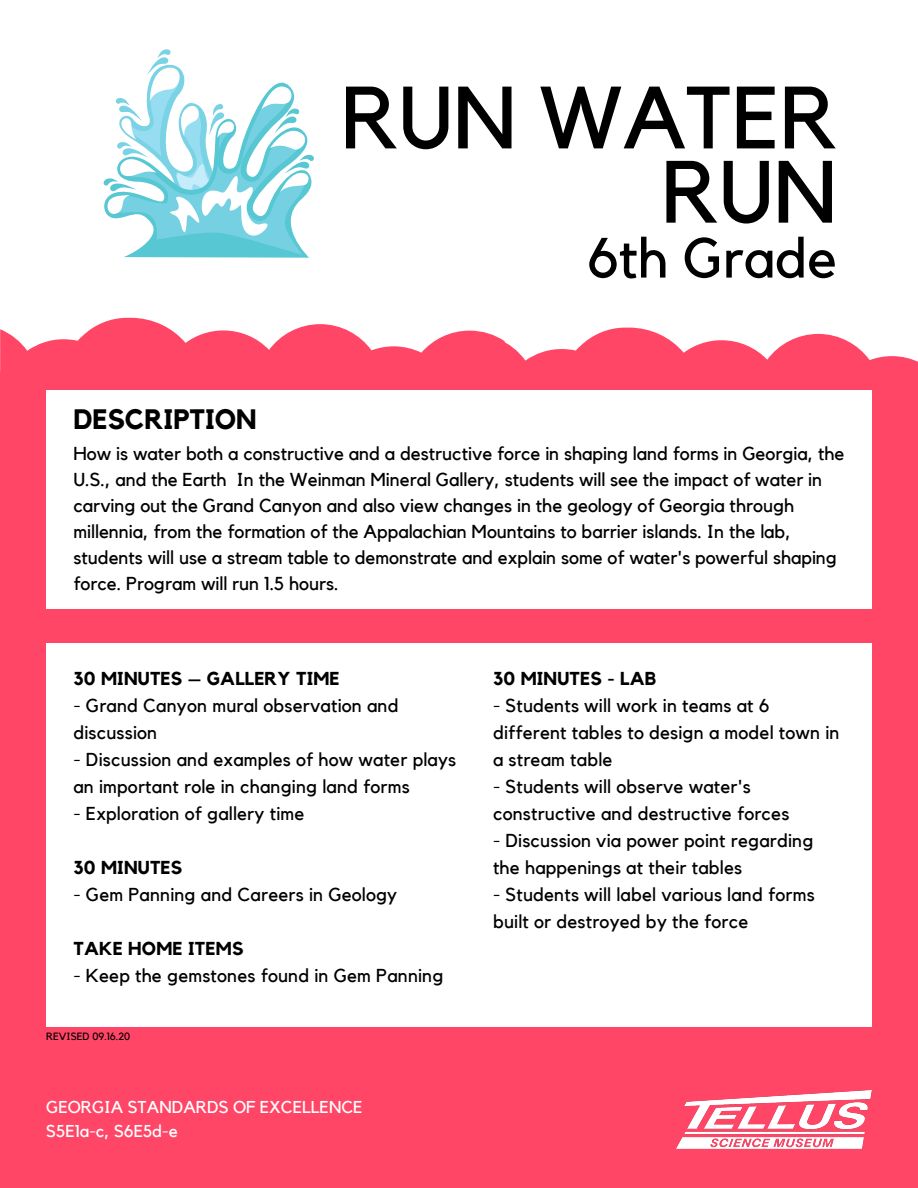
<style>
.page{position:relative;width:918px;height:1188px;background:#fff}
.page>*{position:absolute;margin:0;border:0;box-sizing:border-box;transform-origin:0 0}
.t1{font:87.15px/74.2px "Kollektif";color:#000;text-align:right}
.t2{font:55.95px "Kollektif";color:#000}
.t3{font:700 28.05px "Kollektif";color:#000}
.t4{font:18.75px/27px "Kollektif";letter-spacing:.01em;color:#000}
.t5{font:700 18.75px "Kollektif";letter-spacing:.01em;color:#000}
.t6{font:17.1px/23.7px "Kollektif";color:#fff}
.t7{font:10.5px "Kollektif";color:#000}
</style>
<div class="page">
<div style="left:0;top:560px;width:918px;height:628px;background:#ff4666"></div>
<svg style="left:0;top:318px;width:498px;height:242px;fill:#ff4666"></svg>
<svg style="left:498px;top:328px;width:420px;height:278px;fill:#ff4666"></svg>
<div style="left:46px;top:390px;width:825px;height:219px;background:#fff"></div>
<div style="left:46px;top:643px;width:826px;height:383px;background:#fff"></div>
<img style="left:677px;top:1091px;width:194px;height:58px">
<svg style="left:103px;top:49px;width:211px;height:209px"></svg>
<h3 class="t3" style="left:73px;top:407px;width:185px">DESCRIPTION</h3>
<h1 class="t1" style="left:341px;top:84px;width:498px">RUN WATER<br>RUN</h1>
<h2 class="t2" style="left:587px;top:232px;width:252px">6th Grade</h2>
<p class="t4" style="left:73px;top:442px;width:772px;line-height:25.8px">How is water both a constructive and a destructive force in shaping land forms in Georgia, the U.S., and the Earth In the Weinman Mineral Gallery, students will see the impact of water in carving out the Grand Canyon and also view changes in the geology of Georgia through millennia, from the formation of the Appalachian Mountains to barrier islands. In the lab, students will use a stream table to demonstrate and explain some of water's powerful shaping force. Program will run 1.5 hours.</p>
<p class="t5" style="left:73px;top:670px;width:268px">30 MINUTES – GALLERY TIME</p>
<p class="t4" style="left:73px;top:692px;width:327px">- Grand Canyon mural observation and discussion</p>
<p class="t4" style="left:73px;top:746px;width:384px">- Discussion and examples of how water plays an important role in changing land forms</p>
<p class="t4" style="left:73px;top:800px;width:232px">- Exploration of gallery time</p>
<p class="t5" style="left:73px;top:859px;width:110px">30 MINUTES</p>
<p class="t4" style="left:73px;top:881px;width:325px">- Gem Panning and Careers in Geology</p>
<p class="t5" style="left:73px;top:940px;width:172px">TAKE HOME ITEMS</p>
<p class="t4" style="left:73px;top:962px;width:371px">- Keep the gemstones found in Gem Panning</p>
<p class="t7" style="left:46px;top:1031px;width:86px">REVISED 09.16.20</p>
<p class="t6" style="left:46px;top:1096px;width:318px">GEORGIA STANDARDS OF EXCELLENCE<br>S5E1a-c, S6E5d-e</p>
<p class="t5" style="left:493px;top:670px;width:165px">30 MINUTES - LAB</p>
<p class="t4" style="left:493px;top:692px;width:348px">- Students will work in teams at 6 different tables to design a model town in a stream table</p>
<p class="t4" style="left:493px;top:773px;width:298px">- Students will observe water's constructive and destructive forces</p>
<p class="t4" style="left:493px;top:827px;width:322px">- Discussion via power point regarding the happenings at their tables</p>
<p class="t4" style="left:493px;top:881px;width:323px">- Students will label various land forms built or destroyed by the force</p>
</div>
